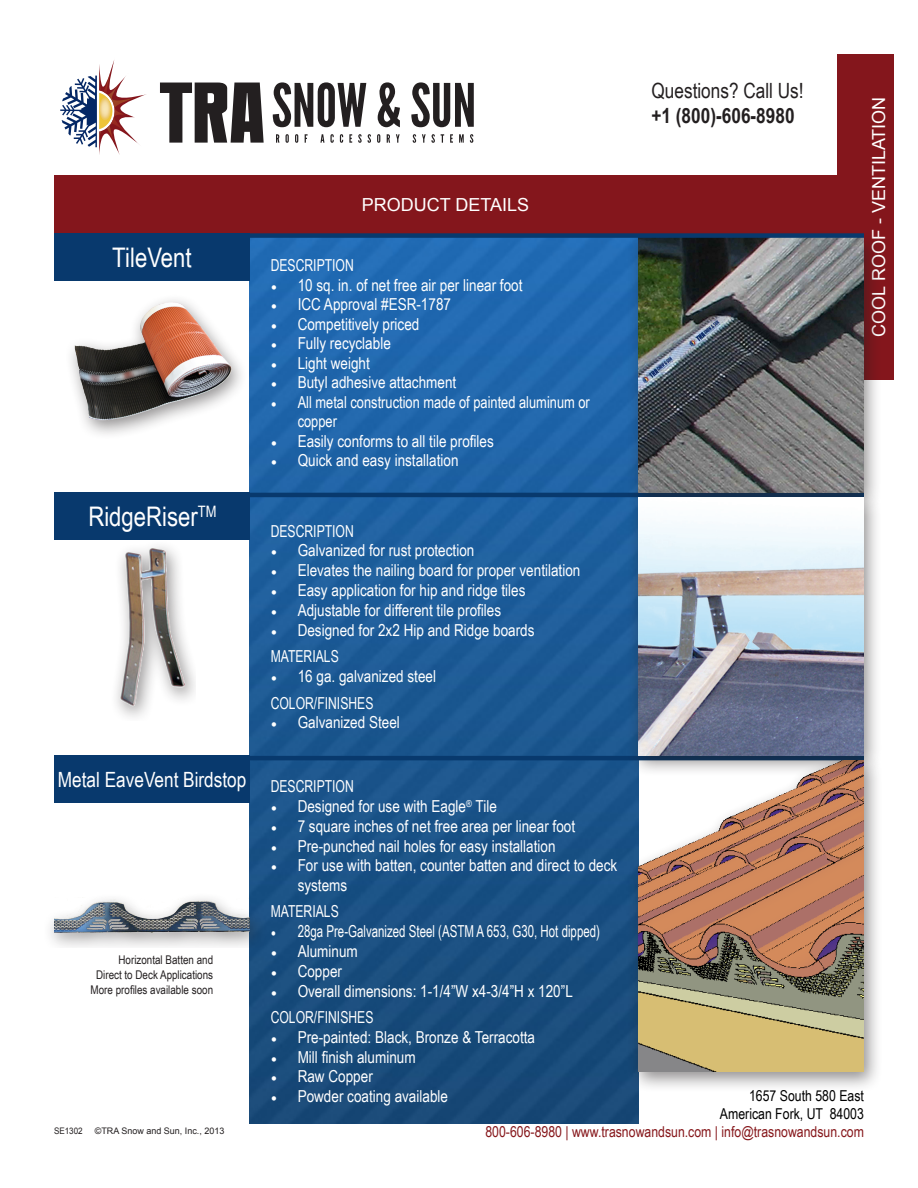
<style>
.page{position:relative;width:918px;height:1188px;background:#fff}
.page>*{position:absolute;margin:0;border:0;box-sizing:border-box;transform-origin:0 0}
.t1{font:27px "Arial Narrow";color:#fff}
.t2{font:21px "Arial Narrow";color:#fff}
.t3{font:21px "Arial Narrow";color:#231f20}
.t4{font:700 21px "Arial Narrow";color:#231f20}
.t5{font:18px "Arial";color:#fff}
.t6{font:16.5px/19.8px "Arial Narrow";color:#fff}
.t7{font:16.5px "Arial Narrow";color:#fff;scale:.9 1}
.t8{font:16.5px/19.5px "Arial Narrow";color:#fff;scale:.95 1}
.t9{font:16.5px "Arial Narrow";color:#fff;scale:.85 1}
.t10{font:15px "Arial Narrow";color:#86171b}
.t11{font:15px "Arial Narrow";color:#000}
.t12{font:12px "Arial Narrow";color:#231f20}
.t13{font:9px "Arial";color:#231f20}
.t14{font:9px "Arial";color:#231f20;scale:.9 1}
.s1{font-family:"Minion Pro"}
</style>
<div class="page">
<div style="left:837px;top:54px;width:35px;height:179px;background:#84161c"></div>
<svg style="left:160px;top:83px;width:104px;height:60px"></svg>
<svg style="left:273px;top:82px;width:93px;height:45px"></svg>
<svg style="left:378px;top:82px;width:22px;height:45px"></svg>
<svg style="left:411px;top:82px;width:63px;height:45px"></svg>
<svg style="left:276px;top:134px;width:3px;height:9px"></svg>
<svg style="left:286px;top:134px;width:3px;height:9px"></svg>
<svg style="left:295px;top:134px;width:3px;height:9px"></svg>
<svg style="left:305px;top:134px;width:3px;height:9px"></svg>
<svg style="left:320px;top:134px;width:4px;height:9px"></svg>
<svg style="left:330px;top:134px;width:4px;height:9px"></svg>
<svg style="left:340px;top:134px;width:3px;height:9px"></svg>
<svg style="left:349px;top:134px;width:3px;height:9px"></svg>
<svg style="left:358px;top:134px;width:4px;height:9px"></svg>
<svg style="left:368px;top:134px;width:3px;height:9px"></svg>
<svg style="left:377px;top:134px;width:3px;height:9px"></svg>
<svg style="left:387px;top:134px;width:3px;height:9px"></svg>
<svg style="left:396px;top:134px;width:4px;height:9px"></svg>
<svg style="left:413px;top:134px;width:3px;height:9px"></svg>
<svg style="left:422px;top:134px;width:13px;height:9px"></svg>
<svg style="left:441px;top:134px;width:3px;height:9px"></svg>
<svg style="left:450px;top:134px;width:3px;height:9px"></svg>
<svg style="left:459px;top:134px;width:5px;height:9px"></svg>
<svg style="left:470px;top:134px;width:3px;height:9px"></svg>
<svg style="left:60px;top:60px;width:86px;height:95px"></svg>
<img style="left:99px;top:97px;width:12px;height:24px">
<div style="left:864px;top:54px;width:29px;height:326px;background:#84161c"></div>
<img style="left:250px;top:238px;width:388px;height:885px">
<div style="left:54px;top:175px;width:783px;height:58px;background:#84161c"></div>
<hr style="left:55px;top:493px;width:809px;height:4px;background:#08396d">
<hr style="left:55px;top:756px;width:809px;height:4px;background:#08396d">
<div style="left:626px;top:228px;width:256px;height:286px;background:#231f20;opacity:.5"></div>
<img style="left:638px;top:238px;width:226px;height:249px">
<div style="left:54px;top:233px;width:810px;height:5px;background:#08396d"></div>
<div style="left:103px;top:535px;width:93px;height:186px;background:#231f20;opacity:.5"></div>
<img style="left:103px;top:545px;width:93px;height:164px">
<img style="left:71px;top:299px;width:169px;height:129px">
<div style="left:42px;top:887px;width:225px;height:61px;background:#231f20;opacity:.5"></div>
<img style="left:54px;top:897px;width:196px;height:37px">
<div style="left:55px;top:756px;width:195px;height:47px;background:#08396d"></div>
<div style="left:54px;top:233px;width:196px;height:48px;background:#08396d"></div>
<div style="left:55px;top:493px;width:195px;height:47px;background:#08396d"></div>
<div style="left:626px;top:750px;width:256px;height:342px;background:#231f20;opacity:.5"></div>
<img style="left:639px;top:777px;width:225px;height:294px">
<div style="left:626px;top:487px;width:256px;height:290px;background:#231f20;opacity:.5"></div>
<img style="left:638px;top:497px;width:226px;height:259px">
<p class="t1" style="left:112px;top:237px;width:81px">TileVent</p>
<p class="t1" style="left:88px;top:497px;width:130px">RidgeRiser<sup>TM</sup></p>
<p class="t2" style="left:58px;top:764px;width:190px">Metal EaveVent Birdstop</p>
<p class="t12" style="left:119px;top:951px;width:96px">Horizontal Batten and</p>
<p class="t12" style="left:96px;top:966px;width:119px">Direct to Deck Applications</p>
<p class="t12" style="left:91px;top:981px;width:124px">More profiles available soon</p>
<p class="t14" style="left:54px;top:1125px;width:34px">SE1302</p>
<p class="t13" style="left:95px;top:1125px;width:131px">©TRA Snow and Sun, Inc., 2013</p>
<p class="t5" style="left:362px;top:193px;width:169px">PRODUCT DETAILS</p>
<p class="t7" style="left:271px;top:254px;width:94px">DESCRIPTION</p>
<p class="t6" style="left:271px;top:275px;width:253px"><span class="s1">•</span> 10 sq. in. of net free air per linear foot</p>
<p class="t6" style="left:271px;top:294px;width:182px"><span class="s1">•</span> ICC Approval #ESR-1787</p>
<p class="t6" style="left:271px;top:314px;width:150px"><span class="s1">•</span> Competitively priced</p>
<p class="t6" style="left:271px;top:333px;width:122px"><span class="s1">•</span> Fully recyclable</p>
<p class="t6" style="left:271px;top:353px;width:101px"><span class="s1">•</span> Light weight</p>
<p class="t6" style="left:271px;top:372px;width:187px"><span class="s1">•</span> Butyl adhesive attachment</p>
<p class="t8" style="left:298px;top:392px;width:309px;text-indent:-27px"><span class="s1">•</span> All metal construction made of painted aluminum or copper</p>
<p class="t6" style="left:271px;top:431px;width:225px"><span class="s1">•</span> Easily conforms to all tile profiles</p>
<p class="t6" style="left:271px;top:450px;width:189px"><span class="s1">•</span> Quick and easy installation</p>
<p class="t7" style="left:271px;top:519px;width:94px">DESCRIPTION</p>
<p class="t6" style="left:271px;top:540px;width:205px"><span class="s1">•</span> Galvanized for rust protection</p>
<p class="t6" style="left:271px;top:560px;width:311px"><span class="s1">•</span> Elevates the nailing board for proper ventilation</p>
<p class="t6" style="left:271px;top:580px;width:256px"><span class="s1">•</span> Easy application for hip and ridge tiles</p>
<p class="t6" style="left:271px;top:600px;width:232px"><span class="s1">•</span> Adjustable for different tile profiles</p>
<p class="t6" style="left:271px;top:619px;width:265px"><span class="s1">•</span> Designed for 2x2 Hip and Ridge boards</p>
<p class="t7" style="left:271px;top:644px;width:77px">MATERIALS</p>
<p class="t6" style="left:271px;top:666px;width:167px"><span class="s1">•</span> 16 ga. galvanized steel</p>
<p class="t7" style="left:271px;top:691px;width:116px">COLOR/FINISHES</p>
<p class="t6" style="left:271px;top:712px;width:131px"><span class="s1">•</span> Galvanized Steel</p>
<p class="t3" style="left:652px;top:75px;width:154px">Questions? Call Us!</p>
<p class="t4" style="left:652px;top:100px;width:145px">+1 (800)-606-8980</p>
<p class="t5" style="left:867px;top:337px;width:242px;rotate:-90deg">COOL ROOF - VENTILATION</p>
<p class="t7" style="left:271px;top:774px;width:94px">DESCRIPTION</p>
<p class="t6" style="left:271px;top:796px;width:228px"><span class="s1">•</span> Designed for use with Eagle<sup>®</sup> Tile</p>
<p class="t6" style="left:271px;top:815px;width:306px"><span class="s1">•</span> 7 square inches of net free area per linear foot</p>
<p class="t6" style="left:271px;top:835px;width:286px"><span class="s1">•</span> Pre-punched nail holes for easy installation</p>
<p class="t6" style="left:298px;top:855px;width:321px;text-indent:-27px"><span class="s1">•</span> For use with batten, counter batten and direct to deck systems</p>
<p class="t7" style="left:271px;top:900px;width:77px">MATERIALS</p>
<p class="t9" style="left:271px;top:919px;width:389px"><span class="s1">•</span> 28ga Pre-Galvanized Steel (ASTM A 653, G30, Hot dipped)</p>
<p class="t6" style="left:271px;top:941px;width:89px"><span class="s1">•</span> Aluminum</p>
<p class="t6" style="left:271px;top:961px;width:73px"><span class="s1">•</span> Copper</p>
<p class="t6" style="left:271px;top:980px;width:304px"><span class="s1">•</span> Overall dimensions: 1-1/4”W x4-3/4”H x 120”L</p>
<p class="t7" style="left:271px;top:1005px;width:116px">COLOR/FINISHES</p>
<p class="t6" style="left:271px;top:1026px;width:266px"><span class="s1">•</span> Pre-painted: Black, Bronze &amp; Terracotta</p>
<p class="t6" style="left:271px;top:1046px;width:147px"><span class="s1">•</span> Mill finish aluminum</p>
<p class="t6" style="left:271px;top:1066px;width:104px"><span class="s1">•</span> Raw Copper</p>
<p class="t6" style="left:271px;top:1086px;width:179px"><span class="s1">•</span> Powder coating available</p>
<p class="t11" style="left:749px;top:1084px;width:116px">1657 South 580 East</p>
<p class="t11" style="left:720px;top:1102px;width:146px">American Fork, UT 84003</p>
<p class="t10" style="left:485px;top:1120px;width:380px">800-606-8980 | www.trasnowandsun.com | info@trasnowandsun.com</p>
</div>
